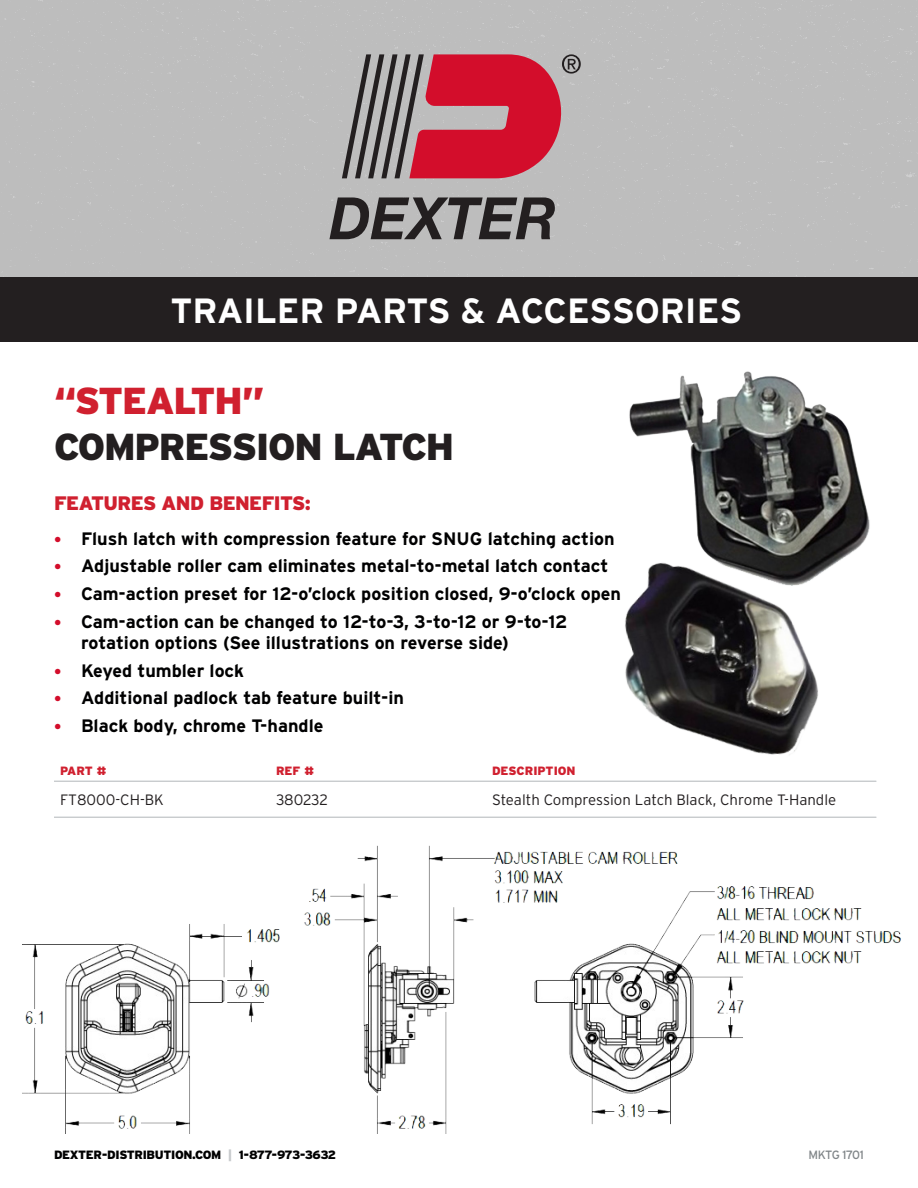
<style>
.page{position:relative;width:918px;height:1188px;background:#fff}
.page>*{position:absolute;margin:0;border:0;box-sizing:border-box;transform-origin:0 0}
.t1{font:900 37.5px/45.2px "Interstate";letter-spacing:-.03em;color:#231f20}
.Level_2_paragraph{font:700 34.95px "Interstate";letter-spacing:-.005em;color:#fff}
.t2{font:900 19.5px "Interstate";letter-spacing:-.03em;color:#d0202f}
.t3{font:700 18px/21px "Interstate";color:#000001}
.t4{font:300 15px "Interstate";color:#231f20}
.t5{font:900 12px "Interstate";letter-spacing:-.03em;color:#000001}
.t6{font:900 12px "Interstate";color:#d0202f}
.t7{font:12px "Interstate";letter-spacing:-.045em;color:#808588}
.s1{color:#d0202f}
.s2{font-size:15px;color:#d30d2b}
.s3{color:#c7cacc}
</style>
<div class="page">
<div style="left:0;top:0;width:918px;height:277px;background:#bdbdbd"></div>
<div style="left:0;top:277px;width:918px;height:65px;background:#231f20"></div>
<svg style="left:329px;top:197px;width:226px;height:42px;background:#706e6e"></svg>
<svg style="left:342px;top:54px;width:239px;height:124px;background:#b65b69"></svg>
<hr style="left:54px;top:781px;width:216px;height:1px;background:#c7cacc">
<hr style="left:270px;top:781px;width:216px;height:1px;background:#c7cacc">
<hr style="left:486px;top:781px;width:390px;height:1px;background:#c7cacc">
<hr style="left:54px;top:817px;width:216px;height:1px;background:#c7cacc">
<hr style="left:270px;top:817px;width:216px;height:1px;background:#c7cacc">
<hr style="left:486px;top:817px;width:390px;height:1px;background:#c7cacc">
<img style="left:587px;top:603px;width:246px;height:178px">
<img style="left:629px;top:371px;width:241px;height:232px">
<img style="left:22px;top:845px;width:879px;height:289px">
<p class="Level_2_paragraph" style="left:170px;top:290px;width:573px">TRAILER PARTS &amp; ACCESSORIES</p>
<p class="t1" style="left:54px;top:378px;width:402px"><span class="s1">“STEALTH”<br></span>COMPRESSION LATCH</p>
<p class="t2" style="left:54px;top:491px;width:258px">FEATURES AND BENEFITS:</p>
<p class="t3" style="left:54px;top:528px;width:562px"><span class="s2">•</span> Flush latch with compression feature for SNUG latching action</p>
<p class="t3" style="left:54px;top:555px;width:556px"><span class="s2">•</span> Adjustable roller cam eliminates metal-to-metal latch contact</p>
<p class="t3" style="left:54px;top:583px;width:569px"><span class="s2">•</span> Cam-action preset for 12-o’clock position closed, 9-o’clock open</p>
<p class="t3" style="left:81px;top:611px;width:488px;text-indent:-27px"><span class="s2">•</span> Cam-action can be changed to 12-to-3, 3-to-12 or 9-to-12 rotation options (See illustrations on reverse side)</p>
<p class="t3" style="left:54px;top:660px;width:192px"><span class="s2">•</span> Keyed tumbler lock</p>
<p class="t3" style="left:54px;top:687px;width:352px"><span class="s2">•</span> Additional padlock tab feature built-in</p>
<p class="t3" style="left:54px;top:715px;width:271px"><span class="s2">•</span> Black body, chrome T-handle</p>
<p class="t6" style="left:60px;top:764px;width:48px">PART #</p>
<p class="t6" style="left:276px;top:764px;width:40px">REF #</p>
<p class="t6" style="left:492px;top:764px;width:85px">DESCRIPTION</p>
<p class="t4" style="left:60px;top:791px;width:105px">FT8000-CH-BK</p>
<p class="t4" style="left:276px;top:791px;width:53px">380232</p>
<p class="t4" style="left:492px;top:791px;width:346px">Stealth Compression Latch Black, Chrome T-Handle</p>
<p class="t5" style="left:54px;top:1147px;width:284px">DEXTER-DISTRIBUTION.COM <span class="s3">|</span> 1-877-973-3632</p>
<p class="t7" style="left:808px;top:1147px;width:57px">MKTG 1701</p>
</div>
